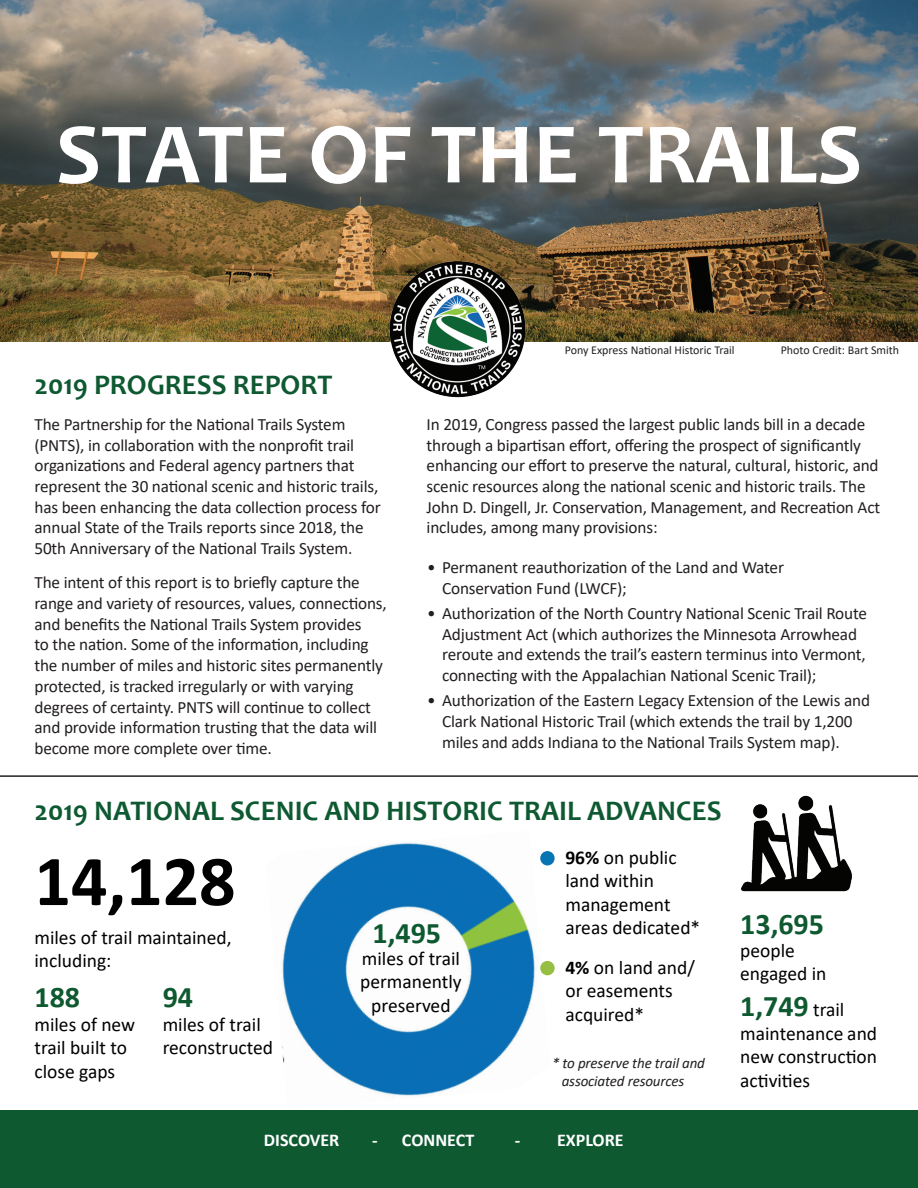
<style>
.page{position:relative;width:918px;height:1188px;background:#fff}
.page>*{position:absolute;margin:0;border:0;box-sizing:border-box;transform-origin:0 0}
.t1{font:700 87px "Candara";color:#fff}
.t2{font:700 72px "Calibri";color:#000}
.t3{font:700 30px "Calibri";color:#0e5930}
.t4{font:700 28.5px "Candara";color:#0e5931}
.t5{font:19.5px/23.4px "Calibri";color:#000}
.t6{font:700 18px "Calibri";color:#fff}
.t7{font:17.25px/20.7px "Calibri";letter-spacing:-.01em;color:#231f20}
.t8{font:italic 15px/18px "Calibri";letter-spacing:-.01em;color:#231f20}
.t9{font:12px "Calibri";color:#231f20}
.s1{font-weight:700}
.s2{font-weight:400;font-size:19.5px;color:#000}
</style>
<div class="page">
<div style="left:0;top:1111px;width:918px;height:77px;background:#0e5930"></div>
<img style="left:0;top:0;width:918px;height:342px">
<img style="left:383px;top:255px;width:150px;height:143px">
<hr style="left:0;top:775px;width:918px;height:2px;background:#231f20">
<img style="left:742px;top:795px;width:110px;height:97px">
<img style="left:282px;top:843px;width:268px;height:253px">
<div style="left:541px;top:852px;width:13px;height:13px;background:#0774b4;border-radius:50%"></div>
<div style="left:540px;top:851px;width:15px;height:14px;border:2px solid #0774b4;border-radius:50%"></div>
<div style="left:541px;top:962px;width:13px;height:13px;background:#96be41;border-radius:50%"></div>
<div style="left:540px;top:961px;width:15px;height:14px;border:2px solid #96be41;border-radius:50%"></div>
<p class="t1" style="left:56px;top:100px;width:808px">STATE OF THE TRAILS</p>
<p class="t4" style="left:34px;top:367px;width:300px">2019 PROGRESS REPORT</p>
<p class="t7" style="left:34px;top:413px;width:348px">The Partnership for the National Trails System (PNTS), in collaboration with the nonprofit trail organizations and Federal agency partners that represent the 30 national scenic and historic trails, has been enhancing the data collection process for annual State of the Trails reports since 2018, the 50th Anniversary of the National Trails System.</p>
<p class="t7" style="left:34px;top:572px;width:354px">The intent of this report is to briefly capture the range and variety of resources, values, connections, and benefits the National Trails System provides<br>to the nation. Some of the information, including the number of miles and historic sites permanently protected, is tracked irregularly or with varying degrees of certainty. PNTS will continue to collect and provide information trusting that the data will become more complete over time.</p>
<p class="t9" style="left:565px;top:341px;width:171px">Pony Express National Historic Trail</p>
<p class="t9" style="left:781px;top:341px;width:120px">Photo Credit: Bart Smith</p>
<p class="t7" style="left:427px;top:413px;width:455px">In 2019, Congress passed the largest public lands bill in a decade through a bipartisan effort, offering the prospect of significantly enhancing our effort to preserve the natural, cultural, historic, and scenic resources along the national scenic and historic trails. The John D. Dingell, Jr. Conservation, Management, and Recreation Act includes, among many provisions:</p>
<p class="t7" style="left:442px;top:557px;width:343px;text-indent:-15px">• Permanent reauthorization of the Land and Water<br>Conservation Fund (LWCF);</p>
<p class="t7" style="left:442px;top:602px;width:426px;text-indent:-15px">• Authorization of the North Country National Scenic Trail Route Adjustment Act (which authorizes the Minnesota Arrowhead reroute and extends the trail’s eastern terminus into Vermont, connecting with the Appalachian National Scenic Trail);</p>
<p class="t7" style="left:442px;top:690px;width:429px;text-indent:-15px">• Authorization of the Eastern Legacy Extension of the Lewis and<br>Clark National Historic Trail (which extends the trail by 1,200 miles and adds Indiana to the National Trails System map).</p>
<p class="t4" style="left:34px;top:793px;width:689px">2019 NATIONAL SCENIC AND HISTORIC TRAIL ADVANCES</p>
<p class="t2" style="left:34px;top:830px;width:203px">14,128</p>
<p class="t5" style="left:565px;top:845px;width:136px"><span class="s1">96%</span> on public land within management areas dedicated*</p>
<p class="t5" style="left:360px;top:946px;width:103px;text-align:center">miles of trail permanently preserved</p>
<p class="t3" style="left:373px;top:911px;width:70px">1,495</p>
<p class="t5" style="left:34px;top:925px;width:199px">miles of trail maintained, including:</p>
<p class="t5" style="left:565px;top:955px;width:131px"><span class="s1">4%</span> on land and/ or easements acquired*</p>
<p class="t8" style="left:562px;top:1054px;width:145px;text-indent:-10px">* to preserve the trail and associated resources</p>
<p class="t3" style="left:34px;top:976px;width:47px">188</p>
<p class="t5" style="left:34px;top:1012px;width:102px">miles of new trail built to close gaps</p>
<p class="t3" style="left:163px;top:976px;width:32px">94</p>
<p class="t5" style="left:163px;top:1012px;width:112px">miles of trail reconstructed</p>
<p class="t6" style="left:264px;top:1128px;width:77px">DISCOVER</p>
<p class="t6" style="left:372px;top:1128px;width:104px">- CONNECT</p>
<p class="t6" style="left:515px;top:1128px;width:110px">- EXPLORE</p>
<p class="t3" style="left:740px;top:902px;width:85px">13,695</p>
<p class="t5" style="left:740px;top:938px;width:88px">people engaged in</p>
<p class="t3" style="left:740px;top:985px;width:106px">1,749 <span class="s2">trail</span></p>
<p class="t5" style="left:740px;top:1021px;width:138px;text-align:justify">maintenance and new construction activities</p>
</div>
